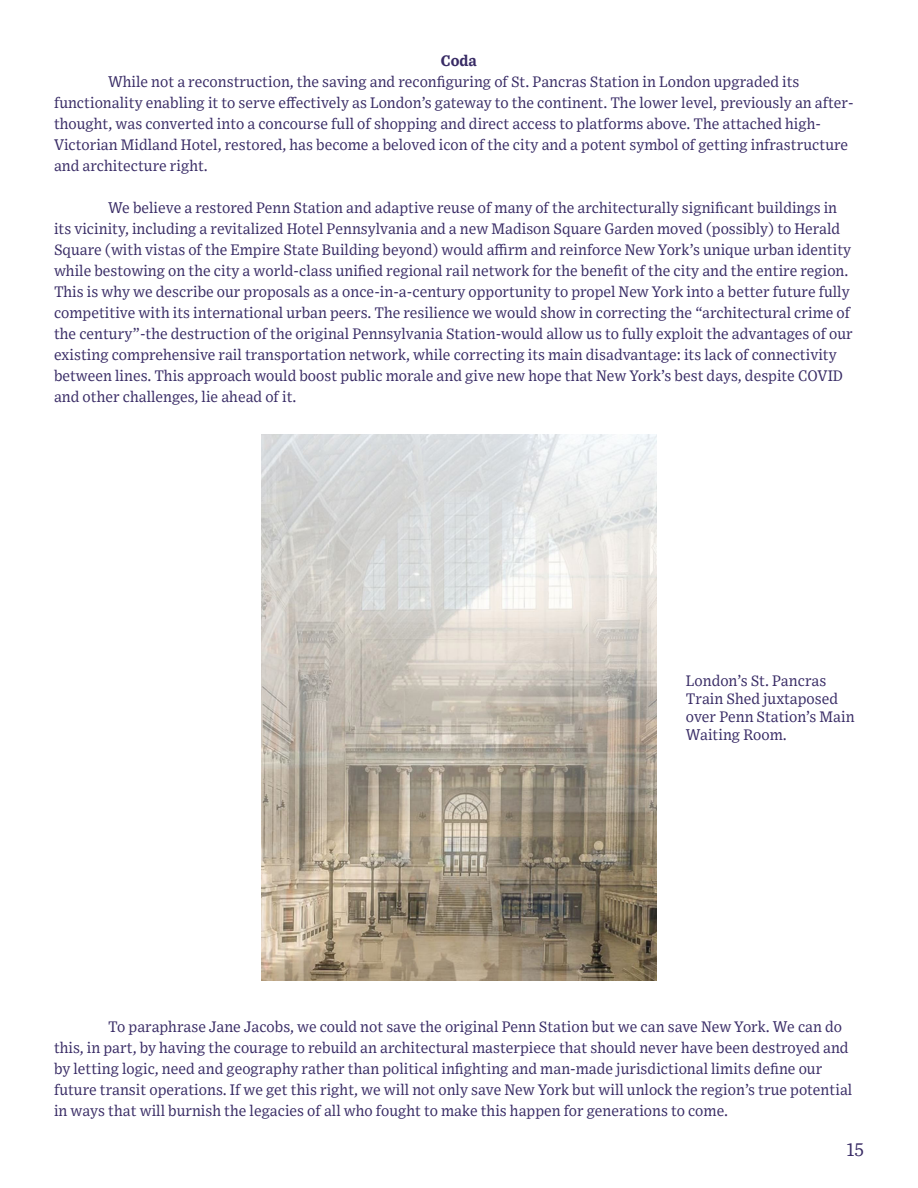
<style>
.page{position:relative;width:918px;height:1188px;background:#fff}
.page>*{position:absolute;margin:0;border:0;box-sizing:border-box;transform-origin:0 0}
.t1{font:18px "Exchange";color:#392c65}
.t2{font:15px/21px "Exchange";color:#382b65}
.t3{font:700 15px "Exchange";color:#382b65}
</style>
<div class="page">
<img style="left:262px;top:434px;width:394px;height:546px">
<p class="t3" style="left:441px;top:49px;width:38px">Coda</p>
<p class="t2" style="left:54px;top:70px;width:801px;text-indent:54px">While not a reconstruction, the saving and reconfiguring of St. Pancras Station in London upgraded its functionality enabling it to serve effectively as London’s gateway to the continent. The lower level, previously an after&shy;thought, was converted into a concourse full of shopping and direct access to platforms above. The attached high-Victorian Midland Hotel, restored, has become a beloved icon of the city and a potent symbol of getting infrastructure and architecture right.</p>
<p class="t2" style="left:54px;top:196px;width:800px;text-indent:54px">We believe a restored Penn Station and adaptive reuse of many of the architecturally significant buildings in its vicinity, including a revitalized Hotel Pennsylvania and a new Madison Square Garden moved (possibly) to Herald Square (with vistas of the Empire State Building beyond) would affirm and reinforce New York’s unique urban identity while bestowing on the city a world-class unified regional rail network for the benefit of the city and the entire region.<br>This is why we describe our proposals as a once-in-a-century opportunity to propel New York into a better future fully competitive with its international urban peers. The resilience we would show in correcting the “architectural crime of the century”-the destruction of the original Pennsylvania Station-would allow us to fully exploit the advantages of our existing comprehensive rail transportation network, while correcting its main disadvantage: its lack of connectivity between lines. This approach would boost public morale and give new hope that New York’s best days, despite COVID and other challenges, lie ahead of it.</p>
<p class="t2" style="left:686px;top:671px;width:170px;line-height:18px">London’s St. Pancras<br>Train Shed juxtaposed over Penn Station’s Main<br>Waiting Room.</p>
<p class="t2" style="left:54px;top:1015px;width:800px;text-indent:54px">To paraphrase Jane Jacobs, we could not save the original Penn Station but we can save New York. We can do this, in part, by having the courage to rebuild an architectural masterpiece that should never have been destroyed and by letting logic, need and geography rather than political infighting and man-made jurisdictional limits define our future transit operations. If we get this right, we will not only save New York but will unlock the region’s true potential in ways that will burnish the legacies of all who fought to make this happen for generations to come.</p>
<p class="t1" style="left:847px;top:1137px;width:19px">15</p>
</div>
